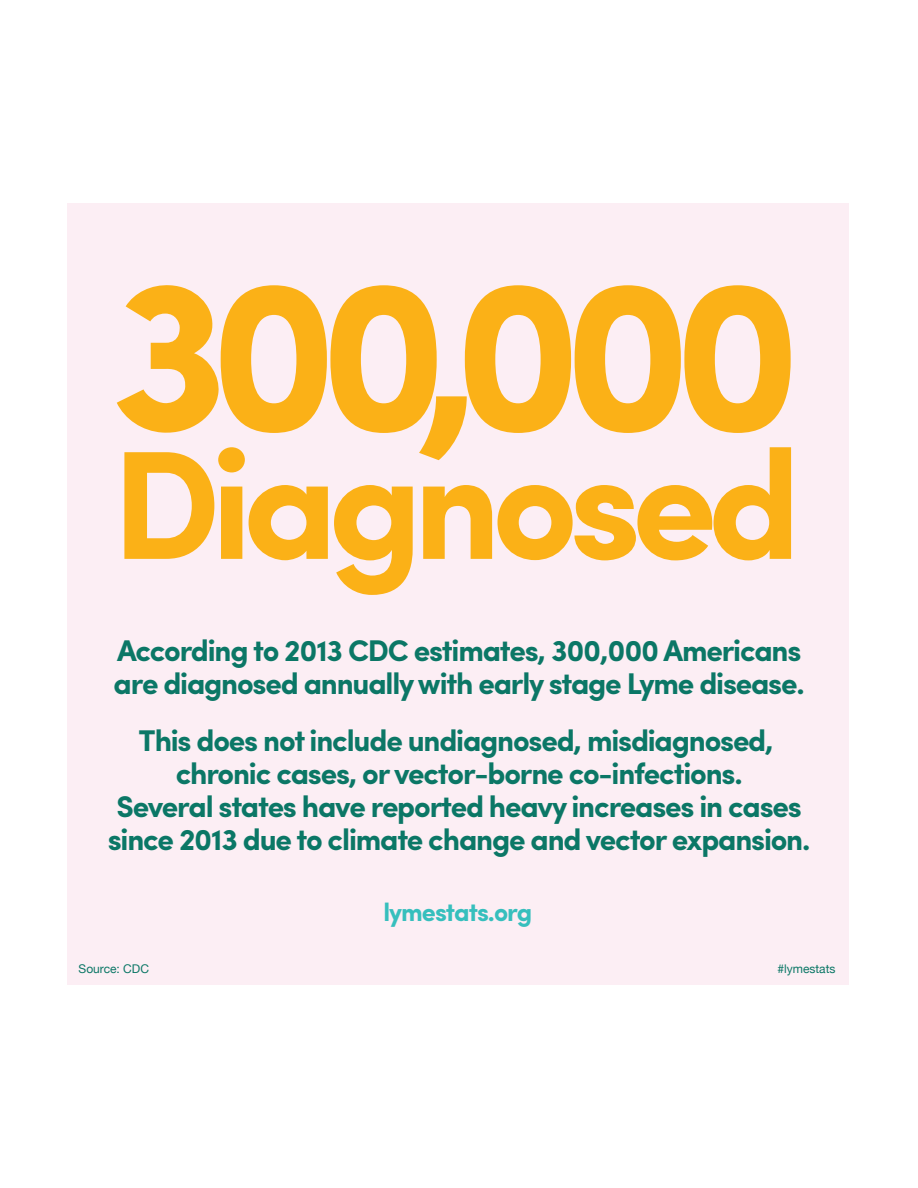
<style>
.page{position:relative;width:918px;height:1188px;background:#fff}
.page>*{position:absolute;margin:0;border:0;box-sizing:border-box;transform-origin:0 0}
.t1{font:700 217.8px "Sofia Pro";letter-spacing:-.1em;color:#fbb117}
.t2{font:700 154.8px "Sofia Pro";letter-spacing:-.06em;color:#fbb117}
.t3{font:700 30px/33px "Sofia Pro";letter-spacing:-.04em;color:#0b7766}
.t4{font:700 25.5px "Sofia Pro";letter-spacing:-.04em;color:#36bfbd}
.t5{font:12px "Helvetica Neue";color:#0b7766}
</style>
<div class="page">
<div style="left:67px;top:203px;width:782px;height:782px;background:#fceef4"></div>
<h1 class="t1" style="left:110px;top:188px;width:695px">300,000</h1>
<h2 class="t2" style="left:112px;top:387px;width:691px">Diagnosed</h2>
<p class="t3" style="left:114px;top:632px;width:693px">According to 2013 CDC estimates, 300,000 Americans are diagnosed annually with early stage Lyme disease.</p>
<p class="t3" style="left:108px;top:722px;width:704px;text-align:center">This does not include undiagnosed, misdiagnosed, chronic cases, or vector-borne co-infections.<br>Several states have reported heavy increases in cases since 2013 due to climate change and vector expansion.</p>
<p class="t5" style="left:79px;top:960px;width:72px">Source: CDC</p>
<p class="t4" style="left:383px;top:893px;width:150px">lymestats.org</p>
<p class="t5" style="left:777px;top:960px;width:60px">#lymestats</p>
</div>
